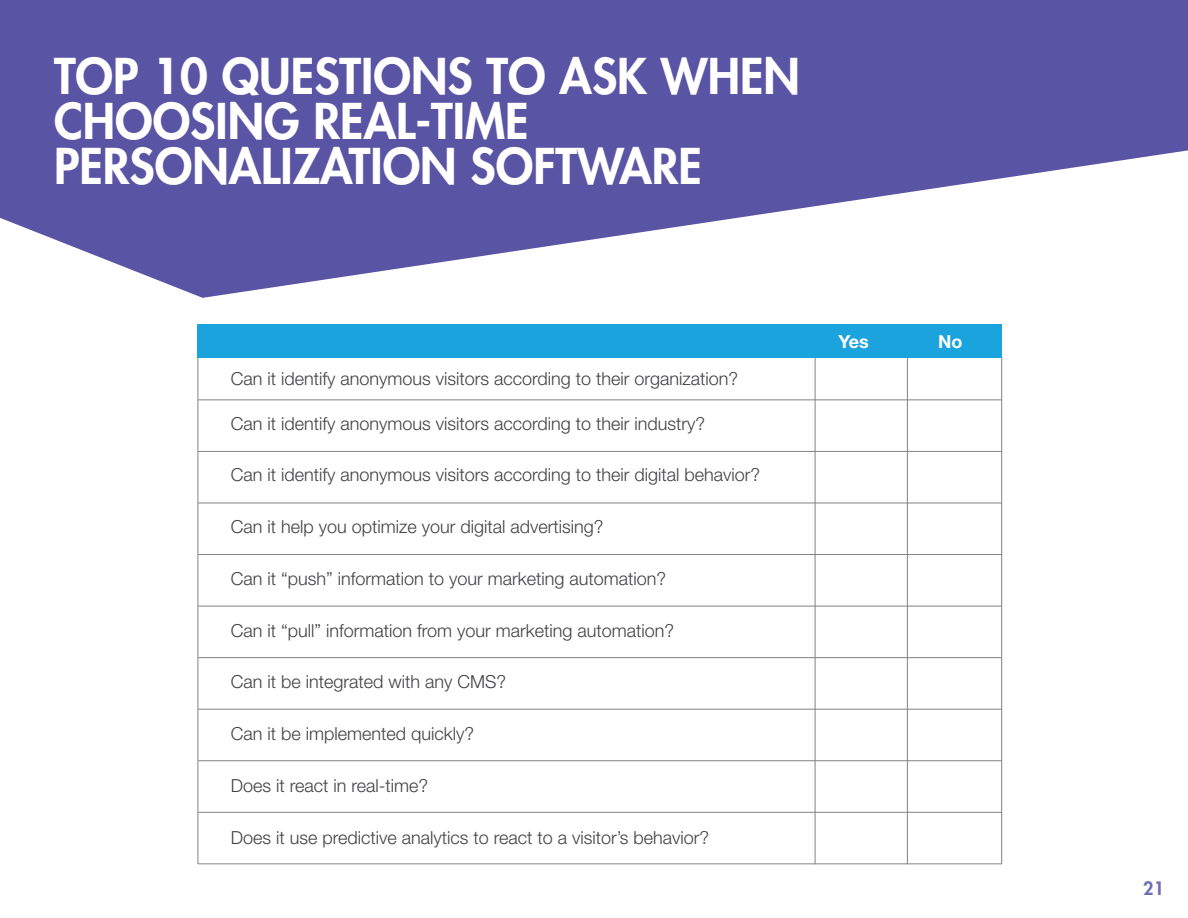
<style>
.page{position:relative;width:1188px;height:918px;background:#fff}
.page>*{position:absolute;margin:0;border:0;box-sizing:border-box;transform-origin:0 0}
.t1{font:800 48px/45px "Futura Std";color:#fff}
.t2{font:300 18px "Helvetica Neue LT Std";color:#424043}
.t3{font:700 18px "Helvetica Neue LT Std";color:#fff}
.t4{font:800 18px "Futura Std";color:#706fb3}
</style>
<div class="page">
<svg style="left:0;top:0;width:1188px;height:298px;fill:#5a54a4"></svg>
<hr style="left:198px;top:400px;width:804px;height:1px;background:#808285">
<hr style="left:907px;top:356px;width:1px;height:508px;background:#808285">
<hr style="left:1001px;top:356px;width:1px;height:508px;background:#808285">
<hr style="left:815px;top:356px;width:1px;height:508px;background:#808285">
<hr style="left:198px;top:342px;width:1px;height:522px;background:#808285">
<hr style="left:198px;top:503px;width:804px;height:1px;background:#808285">
<hr style="left:198px;top:554px;width:804px;height:1px;background:#808285">
<hr style="left:198px;top:451px;width:804px;height:1px;background:#808285">
<hr style="left:198px;top:657px;width:804px;height:1px;background:#808285">
<hr style="left:198px;top:709px;width:804px;height:1px;background:#808285">
<hr style="left:198px;top:606px;width:804px;height:1px;background:#808285">
<hr style="left:198px;top:760px;width:804px;height:1px;background:#808285">
<hr style="left:198px;top:864px;width:804px;height:1px;background:#808285">
<hr style="left:198px;top:812px;width:804px;height:1px;background:#808285">
<div style="left:198px;top:324px;width:804px;height:33px;background:#1ba3dd"></div>
<h1 class="t1" style="left:54px;top:54px;width:748px">TOP 10 QUESTIONS TO ASK WHEN<br>CHOOSING REAL-TIME<br>PERSONALIZATION SOFTWARE</h1>
<p class="t2" style="left:231px;top:367px;width:509px">Can it identify anonymous visitors according to their organization?</p>
<p class="t2" style="left:231px;top:412px;width:476px">Can it identify anonymous visitors according to their industry?</p>
<p class="t2" style="left:231px;top:464px;width:531px">Can it identify anonymous visitors according to their digital behavior?</p>
<p class="t2" style="left:231px;top:516px;width:374px">Can it help you optimize your digital advertising?</p>
<p class="t2" style="left:231px;top:567px;width:437px">Can it “push” information to your marketing automation?</p>
<p class="t2" style="left:231px;top:619px;width:445px">Can it “pull” information from your marketing automation?</p>
<p class="t2" style="left:231px;top:671px;width:277px">Can it be integrated with any CMS?</p>
<p class="t2" style="left:231px;top:723px;width:245px">Can it be implemented quickly?</p>
<p class="t2" style="left:231px;top:774px;width:199px">Does it react in real-time?</p>
<p class="t2" style="left:231px;top:826px;width:480px">Does it use predictive analytics to react to a visitor’s behavior?</p>
<p class="t3" style="left:839px;top:330px;width:32px">Yes</p>
<p class="t3" style="left:938px;top:330px;width:26px">No</p>
<p class="t4" style="left:1143px;top:877px;width:22px">21</p>
</div>
